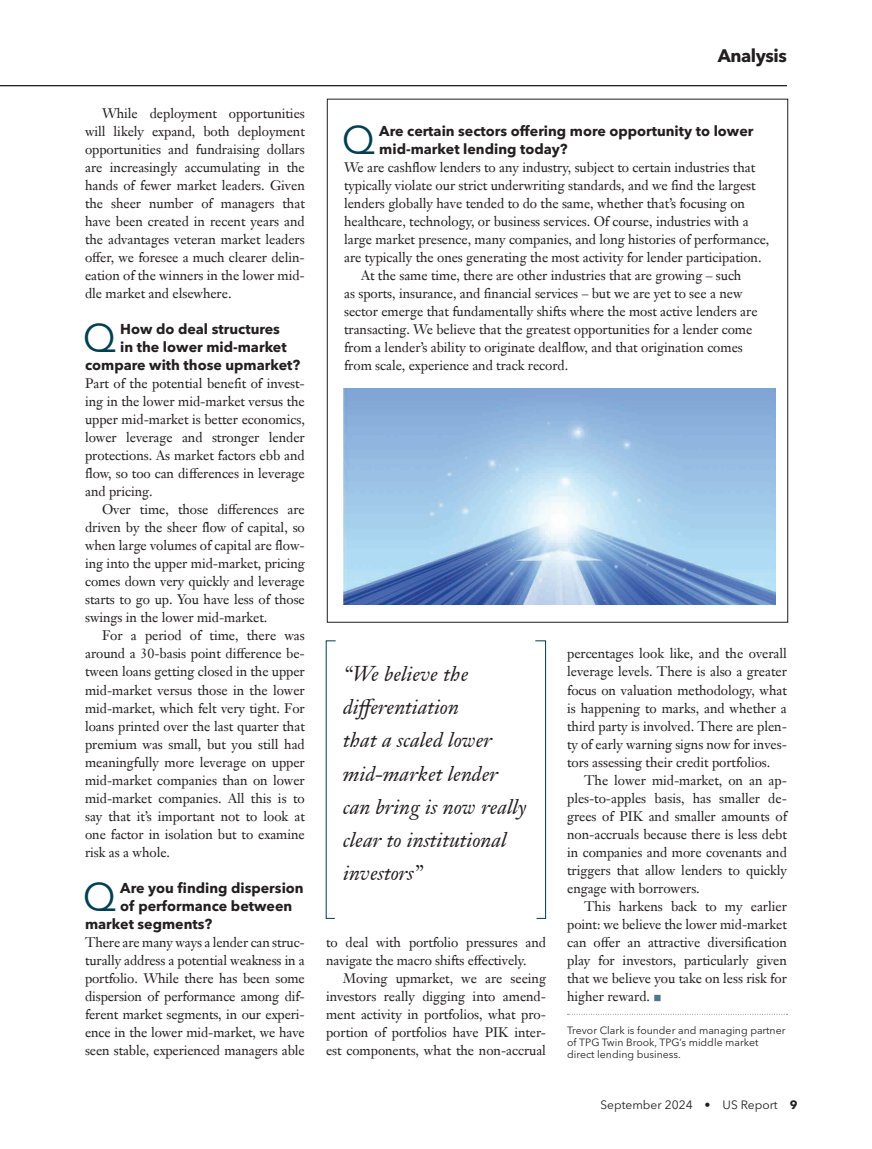
<style>
.page{position:relative;width:872px;height:1149px;background:#fff}
.page>*{position:absolute;margin:0;border:0;box-sizing:border-box;transform-origin:0 0}
.E_Analysis_Q_A_Question{font:39.6px "Avenir Next LT Pro";color:#003f52}
.J_Analysis_Quote_small{font:italic 21px/33px "Janson Text LT Pro";color:#231f20}
.t1{font:700 18px "Avenir Next LT Pro";letter-spacing:-.025em;color:#231f20}
.E_Analysis_Q_A_Question-2{font:700 14.25px/18px "Avenir Next LT Pro";color:#231f20}
.G__Analysis_Body_Indent{font:13.5px/18px "Janson Text LT Pro";letter-spacing:-.005em;color:#231f20;text-align:justify}
.F1_Analysis_BoxOut_Body_RAGGED_copy{font:13.5px/18px "Janson Text LT Pro";letter-spacing:-.005em;color:#231f20}
.F_Analysis_Body_NO_indent{font:13.5px/18px "Janson Text LT Pro";letter-spacing:-.01em;color:#231f20;text-align:justify}
.t2{font:12px "Avenir Next LT Pro";color:#231f20}
.S2_Bio_sign-off{font:10.5px/12px "Avenir Next LT Pro";color:#231f20}
.s1{color:#4f7789}
.s2{font-weight:700}
</style>
<div class="page">
<hr style="left:0;top:85px;width:787px;height:1px;background:#231f20">
<img style="left:343px;top:388px;width:432px;height:216px">
<svg style="left:535px;top:640px;width:11px;height:278px"></svg>
<svg style="left:325px;top:640px;width:11px;height:278px"></svg>
<svg style="left:567px;top:1013px;width:220px;height:1px"></svg>
<p class="G__Analysis_Body_Indent" style="left:85px;top:104px;width:221px;text-indent:17px">While deployment opportunities will likely expand, both deployment opportunities and fundraising dollars are increasingly accumulating in the hands of fewer market leaders. Given the sheer number of managers that have been created in recent years and the advantages veteran market leaders offer, we foresee a much clearer delin&shy;eation of the winners in the lower mid&shy;dle market and elsewhere.</p>
<p class="E_Analysis_Q_A_Question" style="left:83px;top:314px;width:35px">Q</p>
<p class="E_Analysis_Q_A_Question-2" style="left:120px;top:320px;width:161px">How do deal structures</p>
<p class="E_Analysis_Q_A_Question-2" style="left:120px;top:338px;width:168px">in the lower mid-market</p>
<p class="E_Analysis_Q_A_Question-2" style="left:85px;top:356px;width:217px">compare with those upmarket?</p>
<p class="F_Analysis_Body_NO_indent" style="left:85px;top:374px;width:221px">Part of the potential benefit of invest&shy;ing in the lower mid-market versus the upper mid-market is better economics, lower leverage and stronger lender protections. As market factors ebb and flow, so too can differences in leverage and pricing.</p>
<p class="G__Analysis_Body_Indent" style="left:85px;top:500px;width:221px;text-indent:17px">Over time, those differences are driven by the sheer flow of capital, so when large volumes of capital are flow&shy;ing into the upper mid-market, pricing comes down very quickly and leverage starts to go up. You have less of those swings in the lower mid-market.</p>
<p class="G__Analysis_Body_Indent" style="left:85px;top:626px;width:221px;text-indent:17px">For a period of time, there was around a 30-basis point difference be&shy;tween loans getting closed in the upper mid-market versus those in the lower mid-market, which felt very tight. For loans printed over the last quarter that premium was small, but you still had meaningfully more leverage on upper mid-market companies than on lower mid-market companies. All this is to say that it’s important not to look at one factor in isolation but to examine risk as a whole.</p>
<p class="E_Analysis_Q_A_Question" style="left:83px;top:872px;width:35px">Q</p>
<p class="E_Analysis_Q_A_Question-2" style="left:120px;top:878px;width:185px">Are you finding dispersion</p>
<p class="E_Analysis_Q_A_Question-2" style="left:120px;top:896px;width:174px">of performance between</p>
<p class="E_Analysis_Q_A_Question-2" style="left:85px;top:914px;width:129px">market segments?</p>
<p class="F_Analysis_Body_NO_indent" style="left:85px;top:932px;width:221px">There are many ways a lender can struc&shy;turally address a potential weakness in a portfolio. While there has been some dispersion of performance among dif&shy;ferent market segments, in our experi&shy;ence in the lower mid-market, we have seen stable, experienced managers able</p>
<h3 class="t1" style="left:717px;top:45px;width:71px">Analysis</h3>
<p class="E_Analysis_Q_A_Question" style="left:342px;top:116px;width:35px">Q</p>
<p class="E_Analysis_Q_A_Question-2" style="left:379px;top:122px;width:376px">Are certain sectors offering more opportunity to lower mid-market lending today?</p>
<p class="F1_Analysis_BoxOut_Body_RAGGED_copy" style="left:344px;top:158px;width:427px">We are cashflow lenders to any industry, subject to certain industries that typically violate our strict underwriting standards, and we find the largest lenders globally have tended to do the same, whether that’s focusing on healthcare, technology, or business services. Of course, industries with a large market presence, many companies, and long histories of performance, are typically the ones generating the most activity for lender participation.</p>
<p class="F1_Analysis_BoxOut_Body_RAGGED_copy" style="left:344px;top:266px;width:415px;text-indent:17px">At the same time, there are other industries that are growing – such<br>as sports, insurance, and financial services – but we are yet to see a new sector emerge that fundamentally shifts where the most active lenders are transacting. We believe that the greatest opportunities for a lender come from a lender’s ability to originate dealflow, and that origination comes from scale, experience and track record.</p>
<p class="J_Analysis_Quote_small" style="left:343px;top:657px;width:185px">“We believe the differentiation<br>that a scaled lower mid-market lender can bring is now really clear to institutional investors”</p>
<p class="F_Analysis_Body_NO_indent" style="left:326px;top:932px;width:221px">to deal with portfolio pressures and navigate the macro shifts effectively.</p>
<p class="G__Analysis_Body_Indent" style="left:326px;top:968px;width:221px;text-indent:17px">Moving upmarket, we are seeing investors really digging into amend&shy;ment activity in portfolios, what pro&shy;portion of portfolios have PIK inter&shy;est components, what the non-accrual</p>
<p class="G__Analysis_Body_Indent" style="left:567px;top:644px;width:221px">percentages look like, and the overall leverage levels. There is also a greater focus on valuation methodology, what is happening to marks, and whether a third party is involved. There are plen&shy;ty of early warning signs now for inves&shy;tors assessing their credit portfolios.</p>
<p class="G__Analysis_Body_Indent" style="left:567px;top:770px;width:221px;text-indent:17px">The lower mid-market, on an ap&shy;ples-to-apples basis, has smaller de&shy;grees of PIK and smaller amounts of non-accruals because there is less debt in companies and more covenants and triggers that allow lenders to quickly engage with borrowers.</p>
<p class="G__Analysis_Body_Indent" style="left:567px;top:896px;width:221px;text-indent:17px">This harkens back to my earlier point: we believe the lower mid-market can offer an attractive diversification play for investors, particularly given that we believe you take on less risk for higher reward. <span class="s1">■</span></p>
<p class="S2_Bio_sign-off" style="left:567px;top:1023px;width:220px">Trevor Clark is founder and managing partner of TPG Twin Brook, TPG’s middle market direct lending business.</p>
<p class="t2" style="left:600px;top:1097px;width:199px">September 2024 • US Report <span class="s2">9</span></p>
</div>
